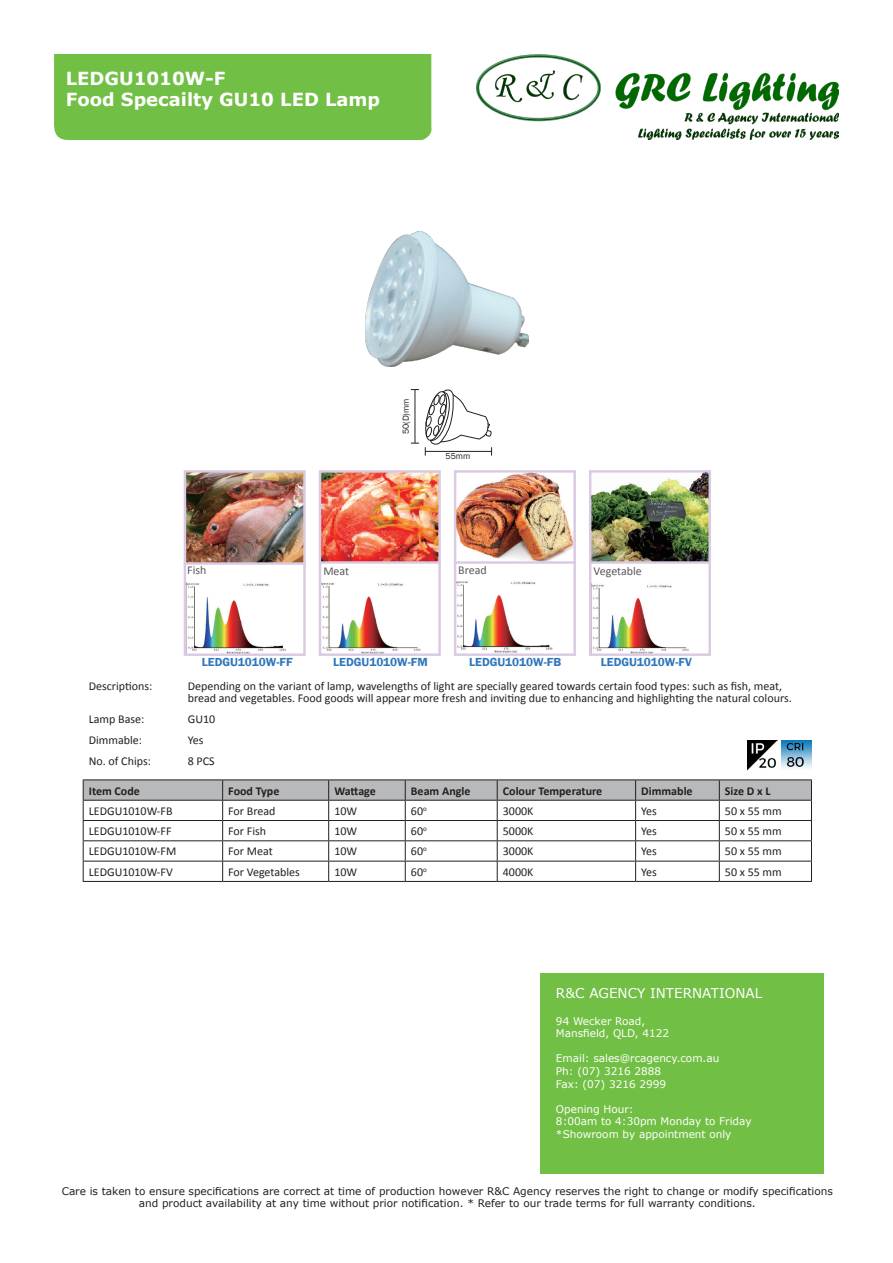
<style>
.page{position:relative;width:893px;height:1263px;background:#fff}
.page>*{position:absolute;margin:0;border:0;box-sizing:border-box;transform-origin:0 0}
.t1{font:700 18px/21.6px "Verdana";color:#fff}
.t2{font:13.5px "Verdana";color:#fff}
.t3{font:12px/12px "Calibri";color:#231f20}
.t4{font:700 12px "Calibri";color:#231f20}
.t5{font:600 12px "Franklin Gothic";color:#2e76bc}
.t6{font:12px "Calibri";color:#57585a}
.t7{font:10.5px/12.6px "Verdana";color:#231f20;text-align:center}
.t8{font:10.5px/12.6px "Verdana";color:#fff}
.t9{font:9px "Franklin Gothic";color:#231f20}
</style>
<div class="page">
<div style="left:54px;top:54px;width:378px;height:87px;background:#71bf44"></div>
<img style="left:477px;top:54px;width:362px;height:85px">
<div style="left:540px;top:973px;width:283px;height:201px;background:#71bf44"></div>
<img style="left:782px;top:740px;width:30px;height:29px">
<img style="left:747px;top:740px;width:30px;height:30px">
<svg style="left:411px;top:389px;width:81px;height:67px"></svg>
<img style="left:366px;top:231px;width:163px;height:136px">
<img style="left:187px;top:583px;width:99px;height:70px">
<div style="left:184px;top:561px;width:122px;height:95px;border:2px solid #dacae3"></div>
<img style="left:187px;top:473px;width:116px;height:89px">
<div style="left:184px;top:470px;width:122px;height:95px;border:2px solid #dacae3"></div>
<img style="left:457px;top:473px;width:116px;height:88px">
<div style="left:454px;top:470px;width:122px;height:95px;border:2px solid #dacae3"></div>
<img style="left:592px;top:473px;width:116px;height:88px">
<div style="left:589px;top:470px;width:122px;height:95px;border:2px solid #dacae3"></div>
<img style="left:322px;top:473px;width:116px;height:88px">
<div style="left:319px;top:470px;width:122px;height:95px;border:2px solid #dacae3"></div>
<div style="left:590px;top:562px;width:120px;height:93px;background:#fff"></div>
<img style="left:592px;top:584px;width:97px;height:69px">
<div style="left:589px;top:561px;width:122px;height:95px;border:2px solid #dacae3"></div>
<div style="left:320px;top:562px;width:120px;height:93px;background:#fff"></div>
<img style="left:322px;top:583px;width:99px;height:70px">
<div style="left:319px;top:561px;width:122px;height:95px;border:2px solid #dacae3"></div>
<div style="left:455px;top:562px;width:120px;height:93px;background:#fff"></div>
<img style="left:457px;top:581px;width:96px;height:71px">
<div style="left:454px;top:561px;width:122px;height:95px;border:2px solid #dacae3"></div>
<hr style="left:83px;top:779px;width:140px;height:1px;background:#231f20">
<hr style="left:223px;top:779px;width:106px;height:1px;background:#231f20">
<hr style="left:329px;top:779px;width:76px;height:1px;background:#231f20">
<hr style="left:405px;top:779px;width:92px;height:1px;background:#231f20">
<hr style="left:497px;top:779px;width:139px;height:1px;background:#231f20">
<hr style="left:636px;top:779px;width:83px;height:1px;background:#231f20">
<hr style="left:719px;top:779px;width:93px;height:1px;background:#231f20">
<svg style="left:83px;top:780px;width:729px;height:101px"></svg>
<hr style="left:83px;top:800px;width:140px;height:1px;background:#231f20">
<hr style="left:223px;top:800px;width:106px;height:1px;background:#231f20">
<hr style="left:83px;top:840px;width:140px;height:1px;background:#231f20">
<hr style="left:223px;top:840px;width:106px;height:1px;background:#231f20">
<hr style="left:83px;top:881px;width:140px;height:1px;background:#231f20">
<hr style="left:223px;top:881px;width:106px;height:1px;background:#231f20">
<hr style="left:329px;top:800px;width:76px;height:1px;background:#231f20">
<hr style="left:329px;top:840px;width:76px;height:1px;background:#231f20">
<hr style="left:329px;top:881px;width:76px;height:1px;background:#231f20">
<hr style="left:405px;top:800px;width:92px;height:1px;background:#231f20">
<hr style="left:405px;top:840px;width:92px;height:1px;background:#231f20">
<hr style="left:405px;top:881px;width:92px;height:1px;background:#231f20">
<hr style="left:497px;top:800px;width:139px;height:1px;background:#231f20">
<hr style="left:497px;top:840px;width:139px;height:1px;background:#231f20">
<hr style="left:497px;top:881px;width:139px;height:1px;background:#231f20">
<hr style="left:636px;top:800px;width:83px;height:1px;background:#231f20">
<hr style="left:719px;top:800px;width:93px;height:1px;background:#231f20">
<hr style="left:636px;top:820px;width:83px;height:1px;background:#231f20">
<hr style="left:636px;top:840px;width:83px;height:1px;background:#231f20">
<hr style="left:719px;top:840px;width:93px;height:1px;background:#231f20">
<hr style="left:636px;top:861px;width:83px;height:1px;background:#231f20">
<hr style="left:636px;top:881px;width:83px;height:1px;background:#231f20">
<hr style="left:719px;top:881px;width:93px;height:1px;background:#231f20">
<h1 class="t1" style="left:66px;top:67px;width:316px">LEDGU1010W-F<br>Food Specailty GU10 LED Lamp</h1>
<p class="t9" style="left:400px;top:434px;width:38px;rotate:-90deg">50(D)mm</p>
<p class="t9" style="left:445px;top:450px;width:27px">55mm</p>
<p class="t6" style="left:187px;top:561px;width:21px">Fish</p>
<p class="t6" style="left:323px;top:563px;width:27px">Meat</p>
<p class="t6" style="left:458px;top:562px;width:30px">Bread</p>
<p class="t6" style="left:594px;top:563px;width:50px">Vegetable</p>
<p class="t5" style="left:202px;top:654px;width:92px">LEDGU1010W-FF</p>
<p class="t5" style="left:333px;top:654px;width:96px">LEDGU1010W-FM</p>
<p class="t5" style="left:469px;top:654px;width:94px">LEDGU1010W-FB</p>
<p class="t5" style="left:601px;top:654px;width:92px">LEDGU1010W-FV</p>
<p class="t3" style="left:89px;top:679px;width:65px">Descriptions:</p>
<p class="t3" style="left:188px;top:679px;width:605px">Depending on the variant of lamp, wavelengths of light are specially geared towards certain food types: such as fish, meat, bread and vegetables. Food goods will appear more fresh and inviting due to enhancing and highlighting the natural colours.</p>
<p class="t3" style="left:89px;top:712px;width:57px">Lamp Base:</p>
<p class="t3" style="left:188px;top:712px;width:29px">GU10</p>
<p class="t3" style="left:89px;top:733px;width:55px">Dimmable:</p>
<p class="t3" style="left:188px;top:733px;width:17px">Yes</p>
<p class="t3" style="left:89px;top:754px;width:64px">No. of Chips:</p>
<p class="t3" style="left:188px;top:754px;width:28px">8 PCS</p>
<p class="t4" style="left:89px;top:782px;width:53px">Item Code</p>
<p class="t4" style="left:228px;top:782px;width:53px">Food Type</p>
<p class="t4" style="left:334px;top:782px;width:43px">Wattage</p>
<p class="t4" style="left:411px;top:782px;width:61px">Beam Angle</p>
<p class="t4" style="left:503px;top:782px;width:101px">Colour Temperature</p>
<p class="t4" style="left:641px;top:782px;width:53px">Dimmable</p>
<p class="t4" style="left:725px;top:782px;width:47px">Size D x L</p>
<p class="t3" style="left:89px;top:804px;width:85px">LEDGU1010W-FB</p>
<p class="t3" style="left:228px;top:804px;width:49px">For Bread</p>
<p class="t3" style="left:334px;top:804px;width:24px">10W</p>
<p class="t3" style="left:411px;top:804px;width:17px">60<sup>o</sup></p>
<p class="t3" style="left:503px;top:804px;width:32px">3000K</p>
<p class="t3" style="left:641px;top:804px;width:17px">Yes</p>
<p class="t3" style="left:725px;top:804px;width:58px">50 x 55 mm</p>
<p class="t3" style="left:89px;top:825px;width:84px">LEDGU1010W-FF</p>
<p class="t3" style="left:228px;top:825px;width:39px">For Fish</p>
<p class="t3" style="left:334px;top:825px;width:24px">10W</p>
<p class="t3" style="left:411px;top:825px;width:17px">60<sup>o</sup></p>
<p class="t3" style="left:503px;top:825px;width:32px">5000K</p>
<p class="t3" style="left:641px;top:825px;width:17px">Yes</p>
<p class="t3" style="left:725px;top:825px;width:58px">50 x 55 mm</p>
<p class="t3" style="left:89px;top:845px;width:89px">LEDGU1010W-FM</p>
<p class="t3" style="left:228px;top:845px;width:46px">For Meat</p>
<p class="t3" style="left:334px;top:845px;width:24px">10W</p>
<p class="t3" style="left:411px;top:845px;width:17px">60<sup>o</sup></p>
<p class="t3" style="left:503px;top:845px;width:32px">3000K</p>
<p class="t3" style="left:641px;top:845px;width:17px">Yes</p>
<p class="t3" style="left:725px;top:845px;width:58px">50 x 55 mm</p>
<p class="t3" style="left:89px;top:865px;width:86px">LEDGU1010W-FV</p>
<p class="t3" style="left:228px;top:865px;width:73px">For Vegetables</p>
<p class="t3" style="left:334px;top:865px;width:24px">10W</p>
<p class="t3" style="left:411px;top:865px;width:17px">60<sup>o</sup></p>
<p class="t3" style="left:503px;top:865px;width:32px">4000K</p>
<p class="t3" style="left:641px;top:865px;width:17px">Yes</p>
<p class="t3" style="left:725px;top:865px;width:58px">50 x 55 mm</p>
<p class="t2" style="left:556px;top:983px;width:208px">R&amp;C AGENCY INTERNATIONAL</p>
<p class="t8" style="left:556px;top:1014px;width:115px">94 Wecker Road,<br>Mansfield, QLD, 4122</p>
<p class="t8" style="left:556px;top:1052px;width:165px">Email: sales@rcagency.com.au<br>Ph: (07) 3216 2888<br>Fax: (07) 3216 2999</p>
<p class="t8" style="left:556px;top:1102px;width:197px">Opening Hour:<br>8:00am to 4:30pm Monday to Friday *Showroom by appointment only</p>
<p class="t7" style="left:62px;top:1184px;width:773px">Care is taken to ensure specifications are correct at time of production however R&amp;C Agency reserves the right to change or modify specifications and product availability at any time without prior notification. * Refer to our trade terms for full warranty conditions.</p>
</div>
